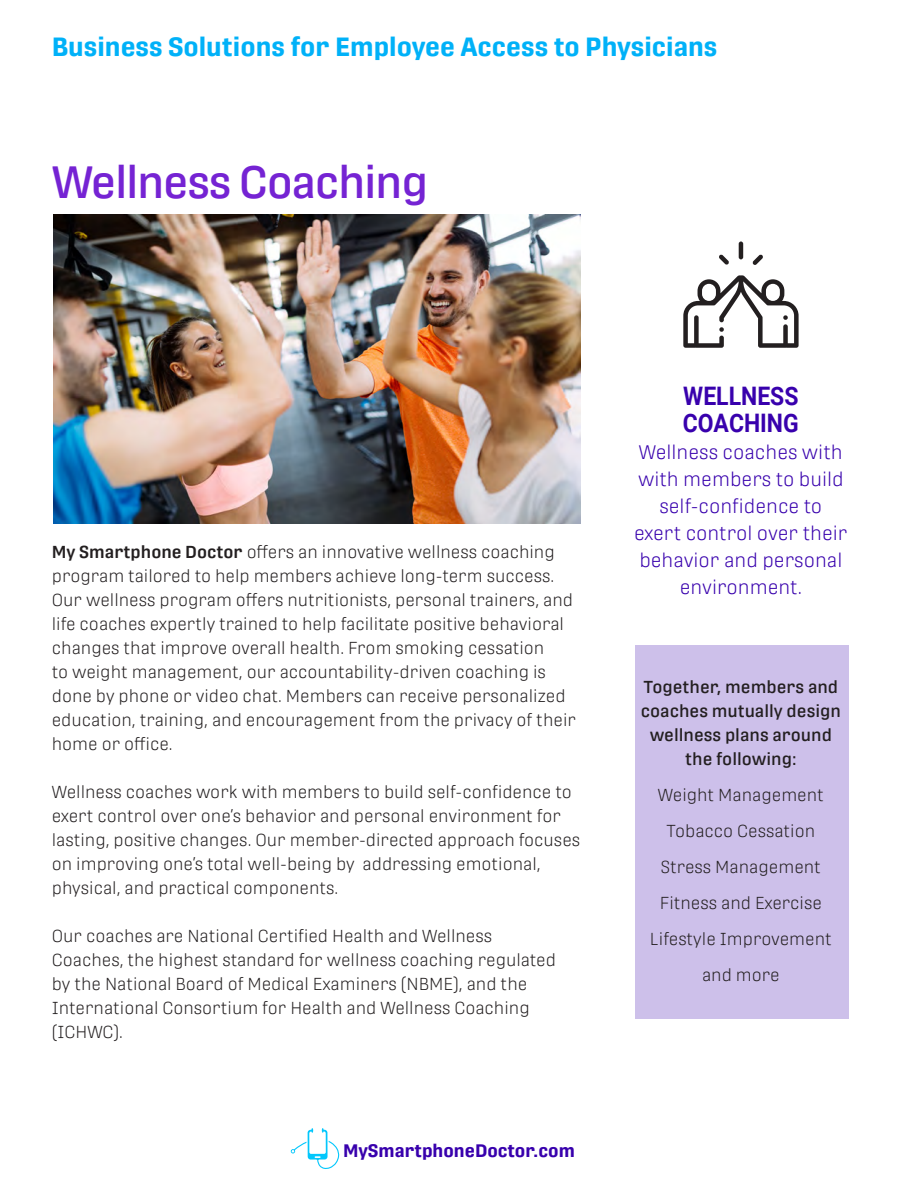
<style>
.page{position:relative;width:918px;height:1188px;background:#fff}
.page>*{position:absolute;margin:0;border:0;box-sizing:border-box;transform-origin:0 0}
.Pop_Headline_Protipo_Medium{font:500 45px "Protipo";letter-spacing:-.03em;color:#7523d3}
.Popup_Text_Protipo{font:700 26.25px "Protipo";color:#00b1f8}
.Headline_H3_-_Black{font:700 25.5px/27px "Roboto";color:#3800ad;scale:.9 1}
.Icons_Text_-_Protipo{font:300 19.5px/27px "Protipo";color:#3800ad;text-align:center}
.t1{font:700 18px "Protipo";color:#3800ad}
.Popup_Text_Protipo-2{font:300 17.25px/24px "Protipo";color:#231f20}
.Popup_Text_Protipo-3{font:500 17.25px/24px "Protipo";color:#231f20;text-align:center}
.s1{font-weight:600}
</style>
<div class="page">
<div style="left:635px;top:645px;width:214px;height:374px;background:#cdc0ea"></div>
<img style="left:54px;top:214px;width:526px;height:309px">
<hr style="left:739px;top:242px;width:4px;height:17px;background:#231f20;border-radius:2px">
<svg style="left:719px;top:254px;width:10px;height:11px"></svg>
<svg style="left:752px;top:254px;width:11px;height:11px"></svg>
<svg style="left:683px;top:275px;width:116px;height:73px"></svg>
<svg style="left:291px;top:1128px;width:48px;height:41px"></svg>
<p class="Popup_Text_Protipo" style="left:52px;top:31px;width:667px">Business Solutions for Employee Access to Physicians</p>
<p class="Pop_Headline_Protipo_Medium" style="left:52px;top:156px;width:378px">Wellness Coaching</p>
<p class="Popup_Text_Protipo-2" style="left:52px;top:540px;width:526px"><span class="s1">My Smartphone Doctor</span> offers an innovative wellness coaching program tailored to help members achieve long-term success.<br>Our wellness program offers nutritionists, personal trainers, and life coaches expertly trained to help facilitate positive behavioral changes that improve overall health. From smoking cessation<br>to weight management, our accountability-driven coaching is done by phone or video chat. Members can receive personalized education, training, and encouragement from the privacy of their home or office.</p>
<p class="Popup_Text_Protipo-2" style="left:52px;top:780px;width:530px">Wellness coaches work with members to build self-confidence to exert control over one’s behavior and personal environment for lasting, positive changes. Our member-directed approach focuses on improving one’s total well-being by addressing emotional, physical, and practical components.</p>
<p class="Popup_Text_Protipo-2" style="left:52px;top:924px;width:506px">Our coaches are National Certified Health and Wellness Coaches, the highest standard for wellness coaching regulated by the National Board of Medical Examiners (NBME), and the International Consortium for Health and Wellness Coaching (ICHWC).</p>
<p class="t1" style="left:343px;top:1140px;width:233px">MySmartphoneDoctor.com</p>
<p class="Headline_H3_-_Black" style="left:683px;top:381px;width:130px">WELLNESS<br>COACHING</p>
<p class="Icons_Text_-_Protipo" style="left:634px;top:438px;width:215px">Wellness coaches with with members to build self-confidence to exert control over their behavior and personal environment.</p>
<p class="Popup_Text_Protipo-3" style="left:641px;top:675px;width:202px">Together, members and coaches mutually design wellness plans around the following:</p>
<p class="Popup_Text_Protipo-2" style="left:658px;top:783px;width:167px">Weight Management</p>
<p class="Popup_Text_Protipo-2" style="left:667px;top:819px;width:150px">Tobacco Cessation</p>
<p class="Popup_Text_Protipo-2" style="left:661px;top:855px;width:162px">Stress Management</p>
<p class="Popup_Text_Protipo-2" style="left:660px;top:891px;width:164px">Fitness and Exercise</p>
<p class="Popup_Text_Protipo-2" style="left:650px;top:927px;width:183px">Lifestyle Improvement</p>
<p class="Popup_Text_Protipo-2" style="left:702px;top:963px;width:79px">and more</p>
</div>
